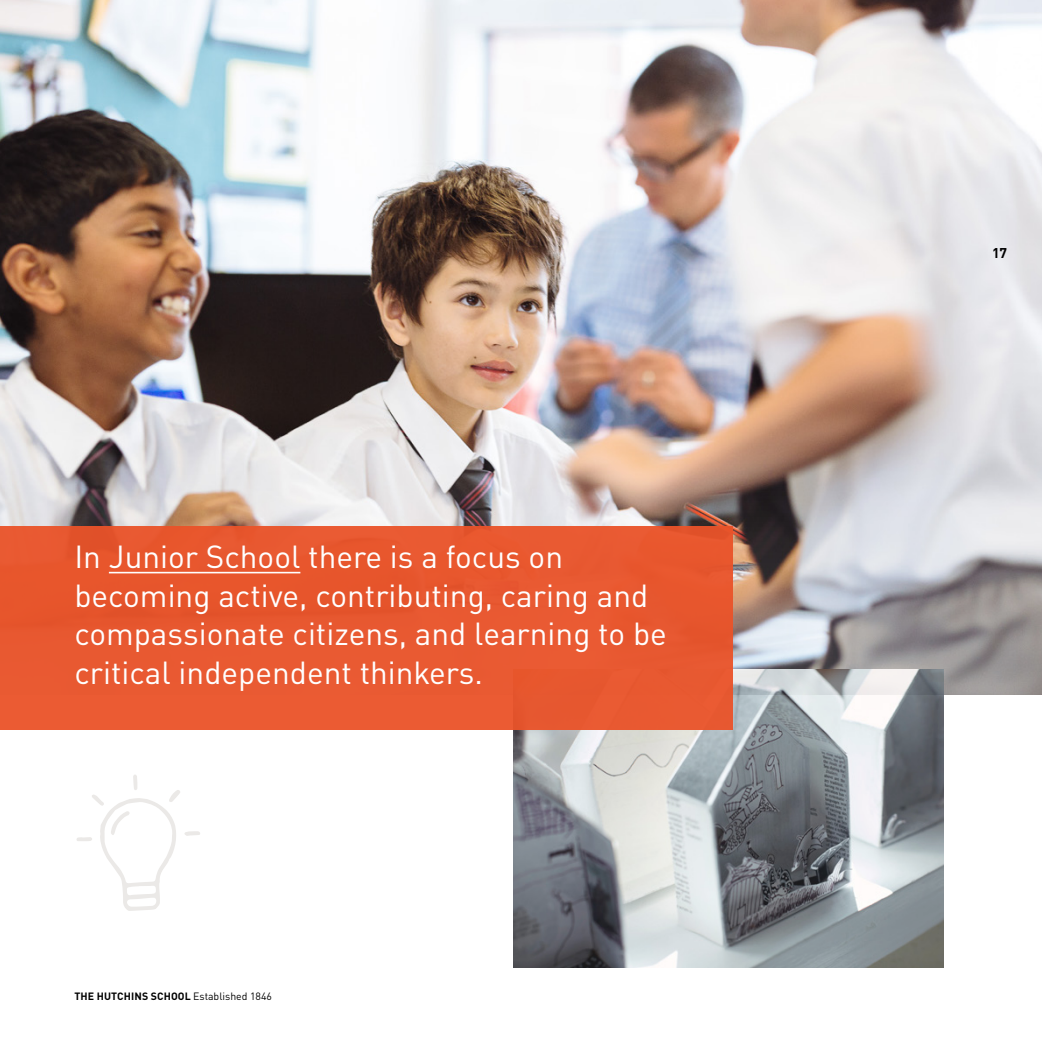
<style>
.page{position:relative;width:1042px;height:1042px;background:#fff}
.page>*{position:absolute;margin:0;border:0;box-sizing:border-box;transform-origin:0 0}
.t1{font:31.5px/38.5px "DIN Pro";color:#fff}
.t2{font:700 14px "DIN Pro";color:#000}
.t3{font:700 10.5px "DIN Pro";letter-spacing:.01em;color:#000}
.s1{font-weight:400}
</style>
<div class="page">
<svg style="left:76px;top:775px;width:124px;height:136px"></svg>
<img style="left:0;top:0;width:1042px;height:694px">
<img style="left:513px;top:670px;width:430px;height:297px">
<div style="left:0;top:526px;width:733px;height:203px;background:#e85931"></div>
<hr style="left:109px;top:572px;width:191px;height:1px;background:#fff">
<p class="t1" style="left:74px;top:535px;width:594px">In Junior School there is a focus on becoming active, contributing, caring and compassionate citizens, and learning to be critical independent thinkers.</p>
<p class="t3" style="left:74px;top:988px;width:199px">THE HUTCHINS SCHOOL <span class="s1">Established 1846</span></p>
<p class="t2" style="left:992px;top:242px;width:17px">17</p>
</div>
